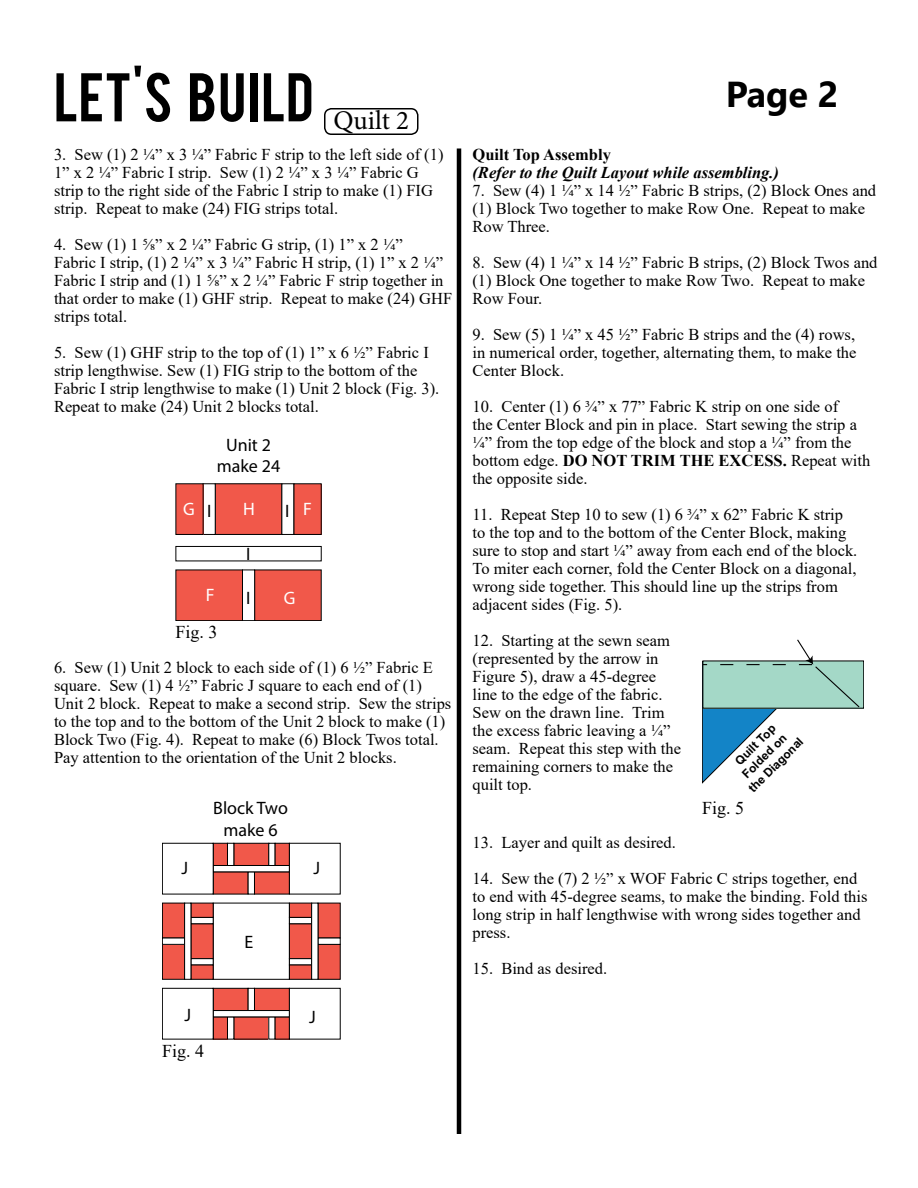
<style>
.page{position:relative;width:918px;height:1188px;background:#fff}
.page>*{position:absolute;margin:0;border:0;box-sizing:border-box;transform-origin:0 0}
.t1{font:54px "Bebas";letter-spacing:.01em;color:#000}
.t2{font:700 36px "Segoe UI";color:#000}
.t3{font:18px/21.6px "Myriad Pro";color:#000;text-align:center}
.t4{font:18px "Times New Roman";color:#000}
.t5{font:18px "Myriad Pro";color:#fff}
.t6{font:16.5px/18px "Times New Roman";color:#000}
.t7{font:italic 700 16.5px "Times New Roman";color:#000}
.t8{font:700 16.5px "Times New Roman";color:#000}
.t9{font:700 12px/14.4px "Arial";color:#000;text-align:center}
.s1{font-weight:700}
</style>
<div class="page">
<div style="left:324px;top:108px;width:94px;height:27px;border:2px solid #000;border-radius:7px"></div>
<hr style="left:457px;top:148px;width:4px;height:986px;background:#000">
<div style="left:176px;top:570px;width:66px;height:51px;background:#f1584a"></div>
<div style="left:176px;top:570px;width:67px;height:51px;border:1px solid #000"></div>
<div style="left:255px;top:570px;width:66px;height:51px;background:#f1584a"></div>
<div style="left:254px;top:570px;width:68px;height:51px;border:1px solid #000"></div>
<div style="left:215px;top:483px;width:67px;height:52px;background:#f1584a;border:1px solid #000"></div>
<div style="left:242px;top:570px;width:13px;height:51px;border:1px solid #000"></div>
<div style="left:203px;top:483px;width:13px;height:52px;background:#fff;border:1px solid #000"></div>
<div style="left:281px;top:483px;width:13px;height:52px;background:#fff;border:1px solid #000"></div>
<div style="left:294px;top:484px;width:27px;height:50px;background:#f1584a"></div>
<div style="left:176px;top:484px;width:27px;height:50px;background:#f1584a"></div>
<div style="left:176px;top:546px;width:146px;height:15px;border:1px solid #000"></div>
<div style="left:213px;top:903px;width:77px;height:77px;background:#fff;border:1px solid #000"></div>
<div style="left:213px;top:871px;width:36px;height:23px;background:#f1584a"></div>
<div style="left:254px;top:871px;width:36px;height:23px;background:#f1584a"></div>
<div style="left:233px;top:843px;width:36px;height:23px;background:#f1584a;border:1px solid #000"></div>
<div style="left:248px;top:871px;width:7px;height:23px;background:#fff;border:1px solid #000"></div>
<div style="left:227px;top:843px;width:7px;height:23px;background:#fff"></div>
<div style="left:268px;top:843px;width:8px;height:23px;background:#fff;border:1px solid #000"></div>
<div style="left:275px;top:843px;width:15px;height:23px;background:#f1584a"></div>
<div style="left:213px;top:843px;width:15px;height:23px;background:#f1584a;border:1px solid #000"></div>
<div style="left:213px;top:865px;width:77px;height:7px;background:#fff;border:1px solid #000"></div>
<div style="left:318px;top:944px;width:23px;height:36px;background:#f1584a;border:1px solid #000"></div>
<div style="left:318px;top:903px;width:23px;height:35px;background:#f1584a;border:1px solid #000"></div>
<div style="left:289px;top:923px;width:23px;height:36px;background:#f1584a;border:1px solid #000"></div>
<div style="left:318px;top:938px;width:23px;height:7px;background:#fff;border:1px solid #000"></div>
<div style="left:289px;top:958px;width:23px;height:7px;background:#fff;border:1px solid #000"></div>
<div style="left:289px;top:917px;width:23px;height:7px;background:#fff;border:1px solid #000"></div>
<div style="left:289px;top:903px;width:23px;height:15px;background:#f1584a;border:1px solid #000"></div>
<div style="left:289px;top:965px;width:23px;height:15px;background:#f1584a;border:1px solid #000"></div>
<div style="left:311px;top:903px;width:7px;height:77px;background:#fff;border:1px solid #000"></div>
<div style="left:254px;top:988px;width:36px;height:23px;background:#f1584a;border:1px solid #000"></div>
<div style="left:213px;top:988px;width:36px;height:23px;background:#f1584a;border:1px solid #000"></div>
<div style="left:234px;top:1017px;width:35px;height:22px;background:#f1584a"></div>
<div style="left:248px;top:988px;width:7px;height:23px;background:#fff;border:1px solid #000"></div>
<div style="left:213px;top:1017px;width:14px;height:22px;background:#f1584a"></div>
<div style="left:213px;top:1017px;width:15px;height:23px;border:1px solid #000"></div>
<div style="left:275px;top:1017px;width:14px;height:22px;background:#f1584a"></div>
<div style="left:213px;top:1010px;width:77px;height:7px;background:#fff;border:1px solid #000"></div>
<div style="left:162px;top:903px;width:23px;height:35px;background:#f1584a"></div>
<div style="left:162px;top:903px;width:23px;height:35px;border:1px solid #000"></div>
<div style="left:162px;top:944px;width:23px;height:35px;background:#f1584a"></div>
<div style="left:162px;top:944px;width:23px;height:36px;border:1px solid #000"></div>
<div style="left:191px;top:923px;width:23px;height:36px;background:#f1584a;border:1px solid #000"></div>
<div style="left:162px;top:938px;width:23px;height:7px;border:1px solid #000"></div>
<div style="left:191px;top:917px;width:23px;height:7px;background:#fff;border:1px solid #000"></div>
<div style="left:191px;top:958px;width:23px;height:7px;background:#fff;border:1px solid #000"></div>
<div style="left:191px;top:965px;width:23px;height:15px;background:#f1584a;border:1px solid #000"></div>
<div style="left:191px;top:903px;width:23px;height:15px;background:#f1584a;border:1px solid #000"></div>
<div style="left:184px;top:903px;width:7px;height:77px;background:#fff;border:1px solid #000"></div>
<div style="left:162px;top:843px;width:52px;height:51px;border:1px solid #000"></div>
<div style="left:289px;top:843px;width:52px;height:51px;background:#fff"></div>
<div style="left:162px;top:988px;width:52px;height:52px;border:1px solid #000"></div>
<div style="left:289px;top:988px;width:52px;height:52px;border:1px solid #000"></div>
<svg style="left:702px;top:640px;width:159px;height:144px"></svg>
<h1 class="t1" style="left:54px;top:58px;width:357px">LET'S BUILD <sub>Quilt</sub> <sub>2</sub></h1>
<p class="t6" style="left:54px;top:145px;width:391px">3. Sew (1) 2 ¼” x 3 ¼” Fabric F strip to the left side of (1)<br>1” x 2 ¼” Fabric I strip. Sew (1) 2 ¼” x 3 ¼” Fabric G strip to the right side of the Fabric I strip to make (1) FIG strip. Repeat to make (24) FIG strips total.</p>
<p class="t6" style="left:54px;top:235px;width:400px">4. Sew (1) 1 ⅝” x 2 ¼” Fabric G strip, (1) 1” x 2 ¼”<br>Fabric I strip, (1) 2 ¼” x 3 ¼” Fabric H strip, (1) 1” x 2 ¼” Fabric I strip and (1) 1 ⅝” x 2 ¼” Fabric F strip together in that order to make (1) GHF strip. Repeat to make (24) GHF strips total.</p>
<p class="t6" style="left:54px;top:343px;width:387px">5. Sew (1) GHF strip to the top of (1) 1” x 6 ½” Fabric I strip lengthwise. Sew (1) FIG strip to the bottom of the Fabric I strip lengthwise to make (1) Unit 2 block (Fig. 3).<br>Repeat to make (24) Unit 2 blocks total.</p>
<p class="t3" style="left:217px;top:434px;width:65px">Unit 2 make 24</p>
<p class="t5" style="left:183px;top:498px;width:13px">G</p>
<p class="t5" style="left:243px;top:498px;width:13px">H</p>
<p class="t3" style="left:207px;top:500px;width:6px">I</p>
<p class="t3" style="left:285px;top:500px;width:6px">I</p>
<p class="t5" style="left:303px;top:498px;width:10px">F</p>
<p class="t3" style="left:246px;top:543px;width:6px">I</p>
<p class="t5" style="left:206px;top:584px;width:10px">F</p>
<p class="t5" style="left:284px;top:587px;width:13px">G</p>
<p class="t3" style="left:246px;top:587px;width:6px">I</p>
<p class="t4" style="left:176px;top:620px;width:44px">Fig. 3</p>
<p class="t6" style="left:54px;top:658px;width:399px">6. Sew (1) Unit 2 block to each side of (1) 6 ½” Fabric E square. Sew (1) 4 ½” Fabric J square to each end of (1)<br>Unit 2 block. Repeat to make a second strip. Sew the strips to the top and to the bottom of the Unit 2 block to make (1)<br>Block Two (Fig. 4). Repeat to make (6) Block Twos total.<br>Pay attention to the orientation of the Unit 2 blocks.</p>
<p class="t3" style="left:213px;top:797px;width:76px">Block Two make 6</p>
<p class="t3" style="left:182px;top:857px;width:8px">J</p>
<p class="t3" style="left:314px;top:857px;width:8px">J</p>
<p class="t3" style="left:245px;top:931px;width:10px">E</p>
<p class="t3" style="left:185px;top:1004px;width:8px">J</p>
<p class="t3" style="left:309px;top:1006px;width:8px">J</p>
<p class="t4" style="left:162px;top:1038px;width:44px">Fig. 4</p>
<h2 class="t2" style="left:726px;top:65px;width:114px">Page 2</h2>
<p class="t8" style="left:472px;top:142px;width:140px">Quilt Top Assembly</p>
<p class="t7" style="left:472px;top:161px;width:308px">(Refer to the Quilt Layout while assembling.)</p>
<p class="t6" style="left:472px;top:181px;width:405px">7. Sew (4) 1 ¼” x 14 ½” Fabric B strips, (2) Block Ones and (1) Block Two together to make Row One. Repeat to make<br>Row Three.</p>
<p class="t6" style="left:472px;top:253px;width:407px">8. Sew (4) 1 ¼” x 14 ½” Fabric B strips, (2) Block Twos and (1) Block One together to make Row Two. Repeat to make<br>Row Four.</p>
<p class="t6" style="left:472px;top:325px;width:386px;text-align:justify">9. Sew (5) 1 ¼” x 45 ½” Fabric B strips and the (4) rows, in numerical order, together, alternating them, to make the Center Block.</p>
<p class="t6" style="left:472px;top:397px;width:399px">10. Center (1) 6 ¾” x 77” Fabric K strip on one side of<br>the Center Block and pin in place. Start sewing the strip a ¼” from the top edge of the block and stop a ¼” from the bottom edge. <span class="s1">DO NOT TRIM THE EXCESS.</span> Repeat with the opposite side.</p>
<p class="t6" style="left:472px;top:505px;width:386px">11. Repeat Step 10 to sew (1) 6 ¾” x 62” Fabric K strip to the top and to the bottom of the Center Block, making sure to stop and start ¼” away from each end of the block.<br>To miter each corner, fold the Center Block on a diagonal, wrong side together. This should line up the strips from adjacent sides (Fig. 5).</p>
<p class="t6" style="left:473px;top:631px;width:210px">12. Starting at the sewn seam (represented by the arrow in<br>Figure 5), draw a 45-degree line to the edge of the fabric.<br>Sew on the drawn line. Trim the excess fabric leaving a ¼” seam. Repeat this step with the remaining corners to make the quilt top.</p>
<p class="t9" style="left:725px;top:765px;width:73px;rotate:-45deg">Quilt Top<br>Folded on the Diagonal</p>
<p class="t4" style="left:702px;top:795px;width:44px">Fig. 5</p>
<p class="t6" style="left:473px;top:833px;width:205px">13. Layer and quilt as desired.</p>
<p class="t6" style="left:473px;top:869px;width:397px">14. Sew the (7) 2 ½” x WOF Fabric C strips together, end to end with 45-degree seams, to make the binding. Fold this long strip in half lengthwise with wrong sides together and press.</p>
<p class="t6" style="left:473px;top:959px;width:136px">15. Bind as desired.</p>
</div>
